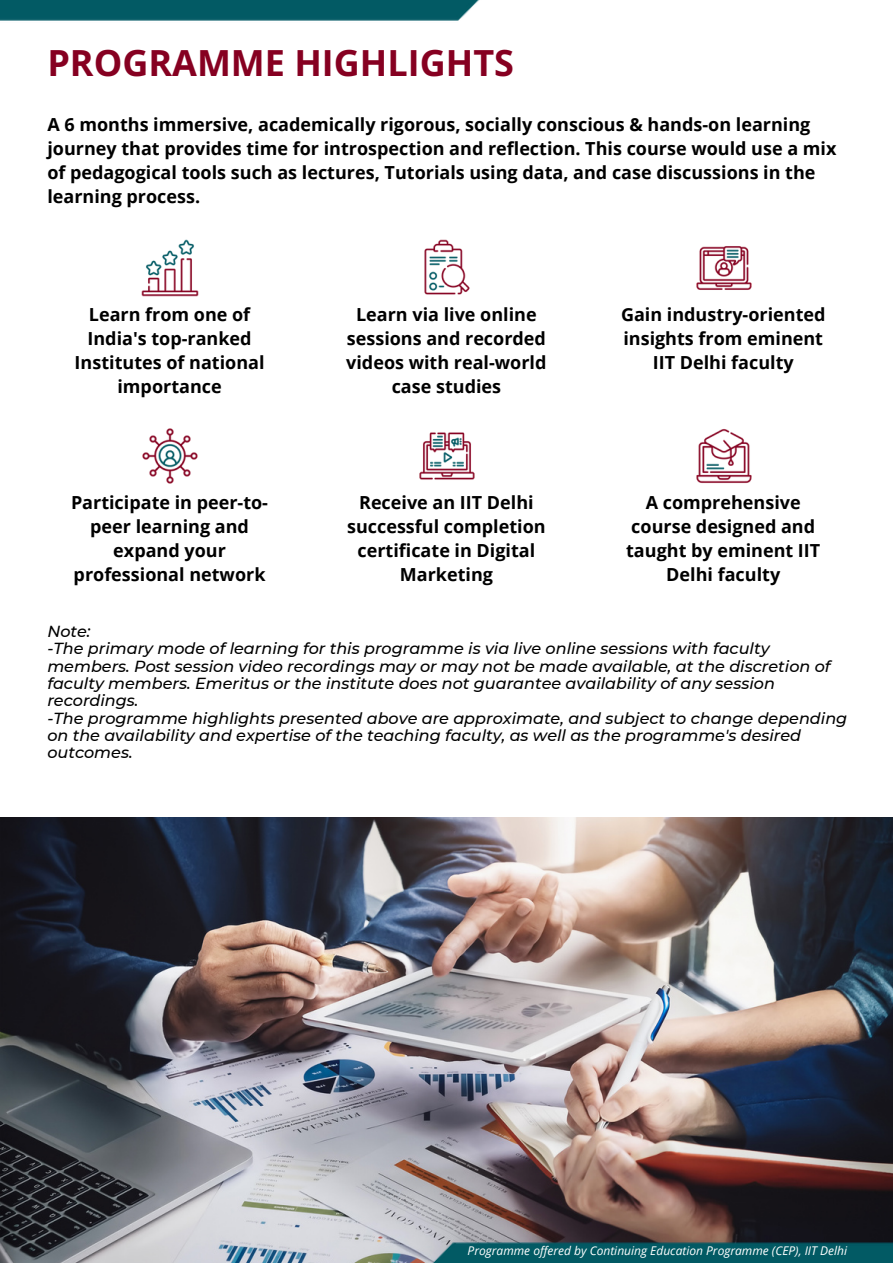
<style>
.page{position:relative;width:893px;height:1263px;background:#fff}
.page>*{position:absolute;margin:0;border:0;box-sizing:border-box;transform-origin:0 0}
.t1{font:700 36px "Open Sans";color:#860021}
.t2{font:700 18px/24px "Open Sans";color:#000;text-align:center}
.t3{font:italic 500 16px/17.4px "Montserrat";color:#000}
.t4{font:italic 12px "Open Sans";color:#fff}
</style>
<div class="page">
<img style="left:0;top:0;width:480px;height:21px">
<img style="left:0;top:817px;width:892px;height:446px">
<img style="left:409px;top:1227px;width:483px;height:36px">
<img style="left:141px;top:239px;width:57px;height:57px">
<img style="left:142px;top:428px;width:56px;height:56px">
<img style="left:424px;top:239px;width:46px;height:56px">
<img style="left:419px;top:432px;width:56px;height:48px">
<img style="left:696px;top:246px;width:56px;height:44px">
<img style="left:696px;top:429px;width:56px;height:55px">
<p class="t1" style="left:47px;top:38px;width:468px">PROGRAMME HIGHLIGHTS</p>
<p class="t2" style="left:47px;top:112px;width:790px;text-align:left">A 6 months immersive, academically rigorous, socially conscious &amp; hands-on learning journey that provides time for introspection and reflection. This course would use a mix of pedagogical tools such as lectures, Tutorials using data, and case discussions in the learning process.</p>
<p class="t2" style="left:75px;top:302px;width:191px">Learn from one of<br>India's top-ranked<br>Institutes of national importance</p>
<p class="t2" style="left:71px;top:490px;width:198px">Participate in peer-to&shy;peer learning and expand your professional network</p>
<p class="t2" style="left:346px;top:302px;width:202px">Learn via live online sessions and recorded videos with real-world case studies</p>
<p class="t2" style="left:347px;top:490px;width:200px">Receive an IIT Delhi successful completion certificate in Digital<br>Marketing</p>
<p class="t2" style="left:621px;top:302px;width:206px">Gain industry-oriented insights from eminent<br>IIT Delhi faculty</p>
<p class="t2" style="left:626px;top:490px;width:196px">A comprehensive course designed and taught by eminent IIT<br>Delhi faculty</p>
<p class="t3" style="left:47px;top:623px;width:45px">Note:</p>
<p class="t3" style="left:47px;top:640px;width:784px">-The primary mode of learning for this programme is via live online sessions with faculty members. Post session video recordings may or may not be made available, at the discretion of faculty members. Emeritus or the institute does not guarantee availability of any session recordings.</p>
<p class="t3" style="left:47px;top:709px;width:801px">-The programme highlights presented above are approximate, and subject to change depending on the availability and expertise of the teaching faculty, as well as the programme's desired outcomes.</p>
<p class="t4" style="left:467px;top:1243px;width:381px">Programme offered by Continuing Education Programme (CEP), IIT Delhi</p>
</div>
